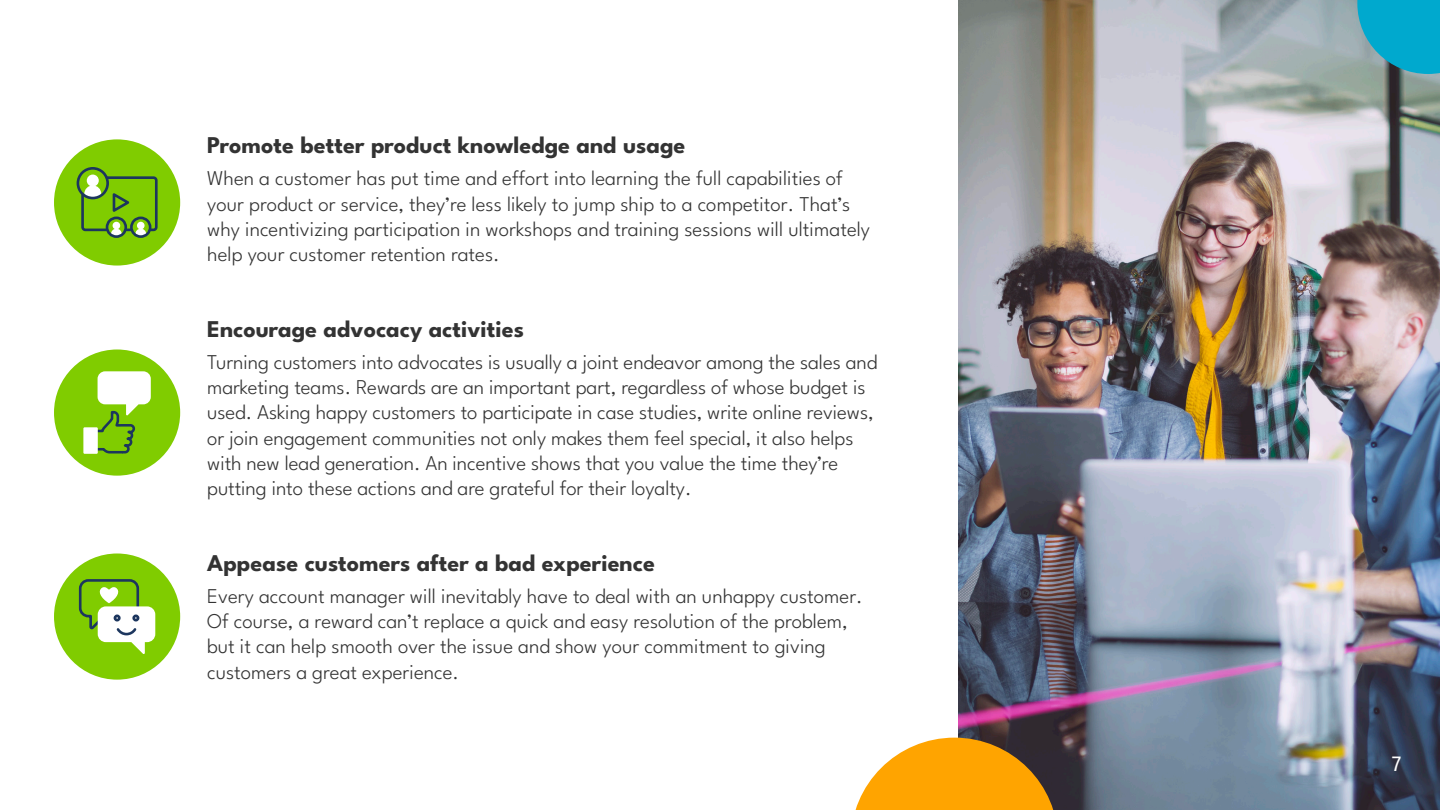
<style>
.page{position:relative;width:1440px;height:810px;background:#fff}
.page>*{position:absolute;margin:0;border:0;box-sizing:border-box;transform-origin:0 0}
.Text_Title{font:100 24px "League Spartan";color:#333}
.Text_2{font:100 21px/25.2px "League Spartan";letter-spacing:-.005em;color:#333}
.t1{font:21px "Aktiv Grotesk Cd";color:#fff}
</style>
<div class="page">
<img style="left:958px;top:0;width:482px;height:810px">
<div style="left:54px;top:139px;width:126px;height:127px;background:#80cc00;border-radius:50%"></div>
<div style="left:54px;top:350px;width:126px;height:126px;background:#80cc00;border-radius:50%"></div>
<div style="left:54px;top:554px;width:126px;height:126px;background:#80cc00;border-radius:50%"></div>
<svg style="left:76px;top:167px;width:82px;height:71px"></svg>
<svg style="left:97px;top:371px;width:54px;height:83px"></svg>
<div style="left:83px;top:427px;width:15px;height:27px;background:#fff"></div>
<svg style="left:78px;top:579px;width:77px;height:75px"></svg>
<svg style="left:855px;top:738px;width:203px;height:72px;background:#df9d29"></svg>
<svg style="left:1357px;top:0;width:83px;height:74px;background:#19a6c4"></svg>
<p class="Text_Title" style="left:207px;top:128px;width:480px">Promote better product knowledge and usage</p>
<p class="Text_2" style="left:207px;top:164px;width:664px">When a customer has put time and effort into learning the full capabilities of your product or service, they’re less likely to jump ship to a competitor. That’s why incentivizing participation in workshops and training sessions will ultimately help your customer retention rates.</p>
<p class="Text_Title" style="left:207px;top:312px;width:318px">Encourage advocacy activities</p>
<p class="Text_2" style="left:207px;top:348px;width:671px">Turning customers into advocates is usually a joint endeavor among the sales and marketing teams. Rewards are an important part, regardless of whose budget is used. Asking happy customers to participate in case studies, write online reviews, or join engagement communities not only makes them feel special, it also helps with new lead generation. An incentive shows that you value the time they’re putting into these actions and are grateful for their loyalty.</p>
<p class="Text_Title" style="left:207px;top:546px;width:449px">Appease customers after a bad experience</p>
<p class="Text_2" style="left:207px;top:582px;width:657px">Every account manager will inevitably have to deal with an unhappy customer.<br>Of course, a reward can’t replace a quick and easy resolution of the problem, but it can help smooth over the issue and show your commitment to giving customers a great experience.</p>
<p class="t1" style="left:1391px;top:751px;width:12px">7</p>
</div>
